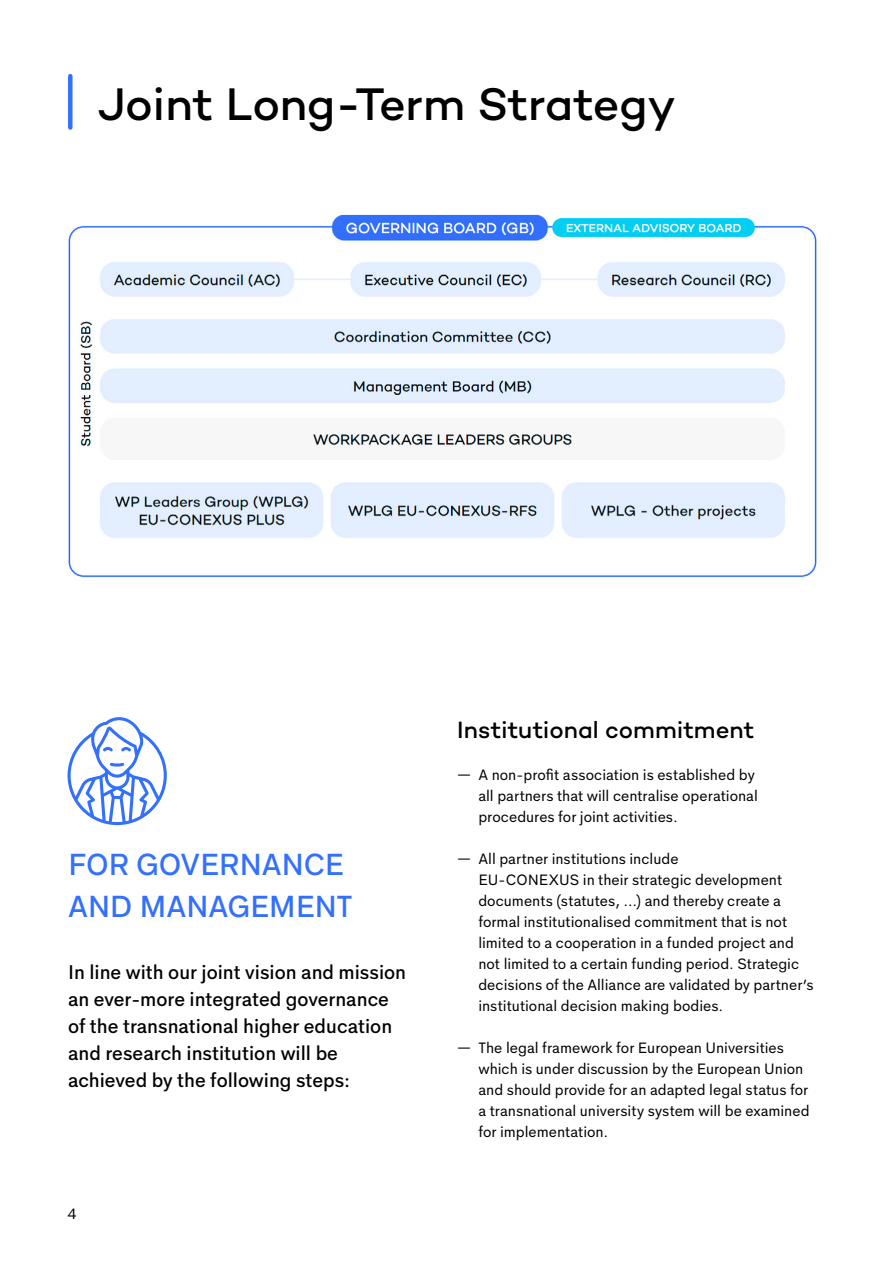
<style>
.page{position:relative;width:893px;height:1263px;background:#fff}
.page>*{position:absolute;margin:0;border:0;box-sizing:border-box;transform-origin:0 0}
.t1{font:500 46.5px "Campton";letter-spacing:-.01em;color:#000}
.t2{font:500 30px/42px "Grantipo";letter-spacing:-.01em;color:#3370fc}
.t3{font:500 24px "Campton";color:#000}
.t4{font:500 19.5px/27px "Grantipo";color:#000}
.t5{font:15px/21px "Grantipo";color:#000;scale:.8 1}
.t6{font:15px "Grantipo";color:#000}
</style>
<div class="page">
<img style="left:68px;top:214px;width:748px;height:364px">
<svg style="left:68px;top:717px;width:99px;height:108px"></svg>
<div style="left:68px;top:76px;width:5px;height:52px;background:#3370fc"></div>
<h1 class="t1" style="left:98px;top:75px;width:579px">Joint Long-Term Strategy</h1>
<h2 class="t2" style="left:68px;top:840px;width:286px">FOR GOVERNANCE<br>AND MANAGEMENT</h2>
<h3 class="t4" style="left:68px;top:957px;width:340px">In line with our joint vision and mission an ever-more integrated governance of the transnational higher education and research institution will be achieved by the following steps:</h3>
<p class="t6" style="left:68px;top:1202px;width:10px">4</p>
<h3 class="t3" style="left:457px;top:715px;width:299px">Institutional commitment</h3>
<p class="t5" style="left:478px;top:763px;width:351px;text-indent:-21px">— A non-profit association is established by all partners that will centralise operational procedures for joint activities.</p>
<p class="t5" style="left:478px;top:847px;width:421px;text-indent:-21px">— All partner institutions include<br>EU-CONEXUS in their strategic development documents (statutes, …) and thereby create a formal institutionalised commitment that is not limited to a cooperation in a funded project and not limited to a certain funding period. Strategic decisions of the Alliance are validated by partner’s institutional decision making bodies.</p>
<p class="t5" style="left:478px;top:1036px;width:416px;text-indent:-21px">— The legal framework for European Universities which is under discussion by the European Union and should provide for an adapted legal status for a transnational university system will be examined for implementation.</p>
</div>
